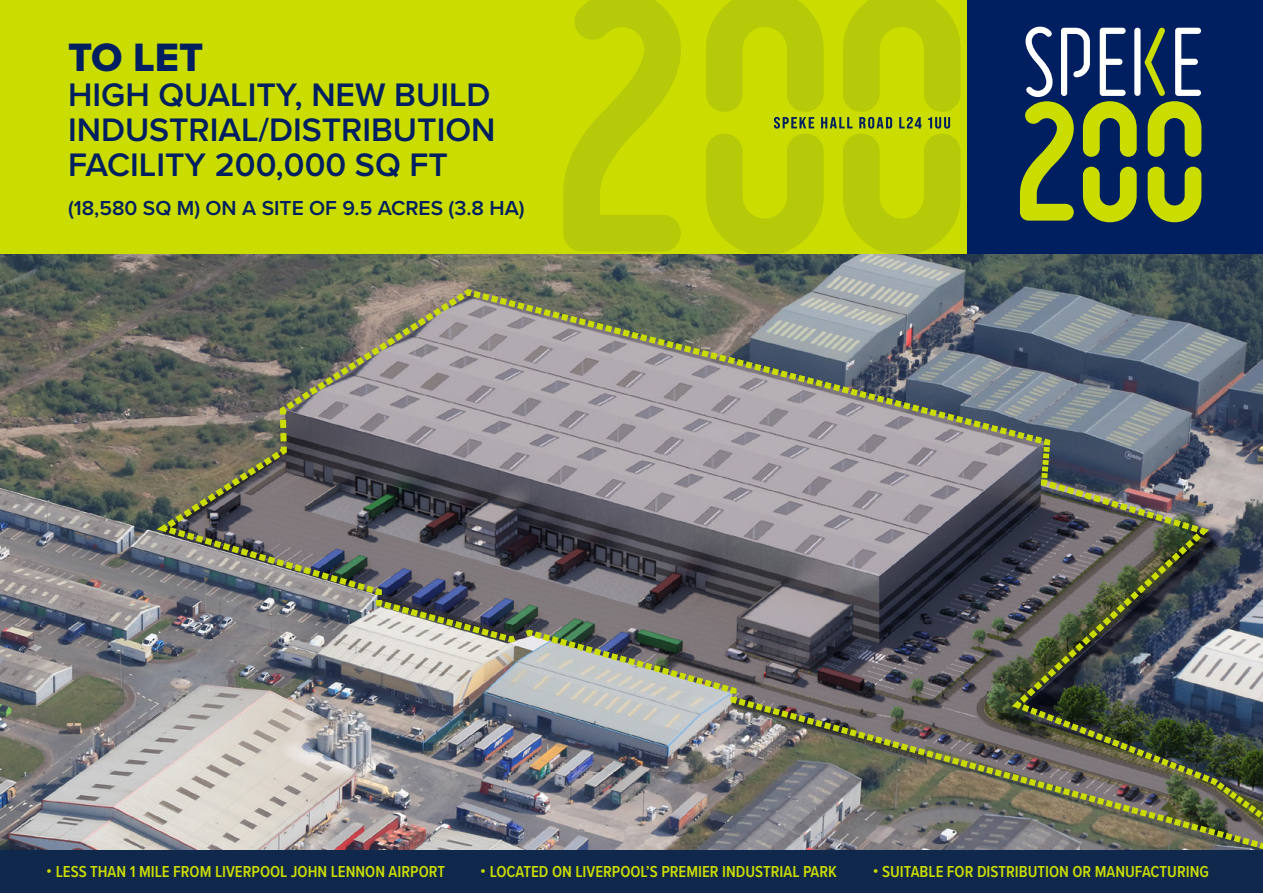
<style>
.page{position:relative;width:1263px;height:893px;background:#fff}
.page>*{position:absolute;margin:0;border:0;box-sizing:border-box;transform-origin:0 0}
.t1{font:41.1px "Proxima Nova Extrabld";color:#001f60}
.t2{font:600 33.75px/35.1px "Proxima Nova";color:#001f60}
.t3{font:600 21px "Proxima Nova";color:#001f60}
.t4{font:600 16.5px "Proxima Nova Cond";color:#cbdd00}
</style>
<div class="page">
<img style="left:0;top:253px;width:1263px;height:597px">
<div style="left:961px;top:0;width:302px;height:253px;background:#001f60"></div>
<div style="left:651px;top:0;width:315px;height:253px;background:#cbdd00"></div>
<div style="left:0;top:0;width:689px;height:253px;background:#cbdd00"></div>
<svg style="left:563px;top:0;width:118px;height:252px"></svg>
<svg style="left:706px;top:0;width:255px;height:255px"></svg>
<img style="left:149px;top:286px;width:1114px;height:564px">
<div style="left:0;top:850px;width:1263px;height:43px;background:#10284c"></div>
<svg style="left:1020px;top:27px;width:181px;height:195px"></svg>
<h1 class="t1" style="left:68px;top:26px;width:137px">TO LET</h1>
<h2 class="t2" style="left:68px;top:76px;width:429px">HIGH QUALITY, NEW BUILD<br>INDUSTRIAL/DISTRIBUTION<br>FACILITY 200,000 SQ FT</h2>
<p class="t3" style="left:68px;top:192px;width:458px">(18,580 SQ M) ON A SITE OF 9.5 ACRES (3.8 HA)</p>
<p class="t4" style="left:46px;top:860px;width:400px">• LESS THAN 1 MILE FROM LIVERPOOL JOHN LENNON AIRPORT</p>
<p class="t4" style="left:480px;top:860px;width:358px">• LOCATED ON LIVERPOOL’S PREMIER INDUSTRIAL PARK</p>
<p class="t4" style="left:873px;top:860px;width:338px">• SUITABLE FOR DISTRIBUTION OR MANUFACTURING</p>
</div>
